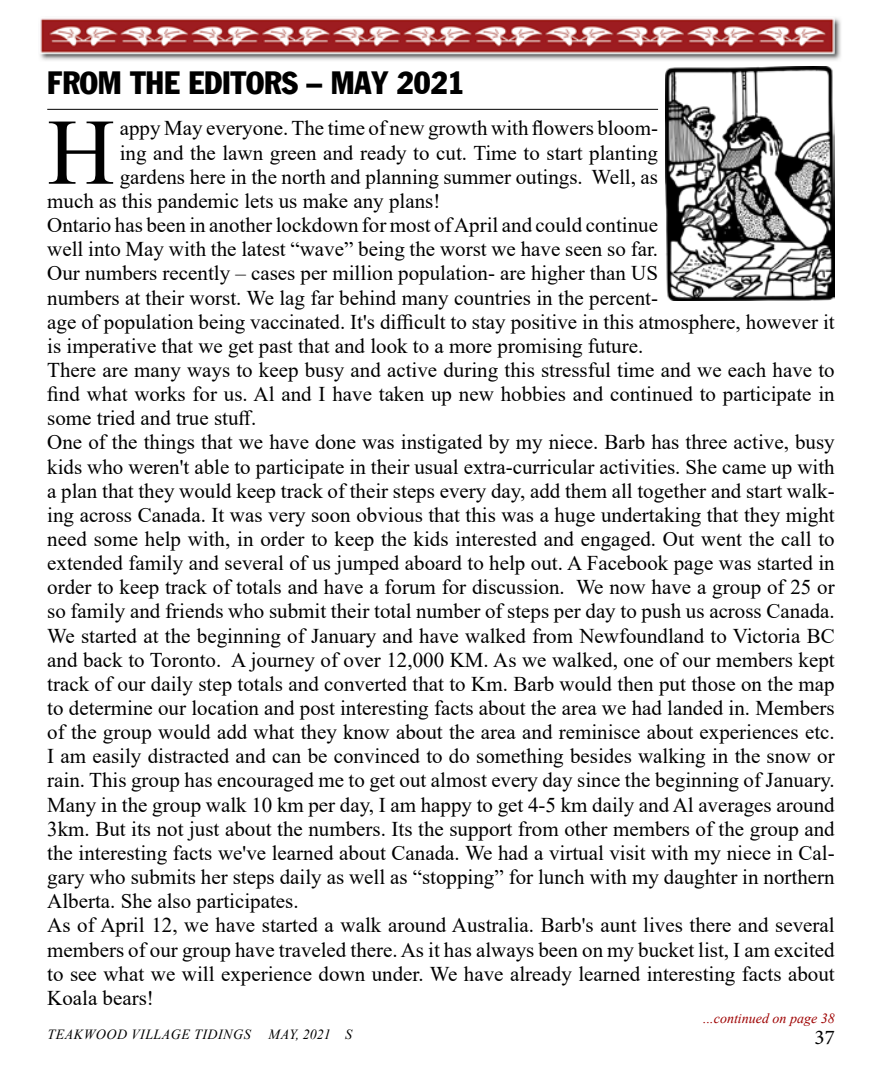
<style>
.page{position:relative;width:882px;height:1071px;background:#fff}
.page>*{position:absolute;margin:0;border:0;box-sizing:border-box;transform-origin:0 0}
.t1{font:93.98px "Times New Roman";color:#000}
.t2{font:31.5px "Franklin Gothic Condensed";color:#000}
.t3{font:21px "Times New Roman";color:#000}
.t4{font:21px "Minion Pro";color:#000}
.t5{font:italic 14px "Times New Roman";letter-spacing:.035em;color:#000}
.t6{font:italic 14px "Times New Roman";color:#9e0000}
</style>
<div class="page">
<img style="left:40px;top:18px;width:801px;height:43px">
<hr style="left:47px;top:109px;width:611px;height:1px;background:#000">
<img style="left:666px;top:67px;width:169px;height:234px">
<h2 class="t2" style="left:47px;top:64px;width:419px">FROM THE EDITORS – MAY 2021</h2>
<h1 class="t1" style="left:47px;top:86px;width:69px">H</h1>
<p class="t3" style="left:120px;top:114px;width:540px">appy May everyone. The time of new growth with flowers bloom-</p>
<p class="t3" style="left:120px;top:138px;width:540px">ing and the lawn green and ready to cut. Time to start planting</p>
<p class="t3" style="left:120px;top:162px;width:540px">gardens here in the north and planning summer outings. Well, as</p>
<p class="t3" style="left:47px;top:186px;width:395px">much as this pandemic lets us make any plans!</p>
<p class="t3" style="left:47px;top:210px;width:612px">Ontario has been in another lockdown for most of April and could continue</p>
<p class="t3" style="left:47px;top:234px;width:612px">well into May with the latest “wave” being the worst we have seen so far.</p>
<p class="t3" style="left:47px;top:259px;width:612px">Our numbers recently – cases per million population- are higher than US</p>
<p class="t3" style="left:47px;top:283px;width:612px">numbers at their worst. We lag far behind many countries in the percent-</p>
<p class="t3" style="left:47px;top:307px;width:789px">age of population being vaccinated. It's difficult to stay positive in this atmosphere, however it</p>
<p class="t3" style="left:47px;top:331px;width:598px">is imperative that we get past that and look to a more promising future.</p>
<p class="t3" style="left:47px;top:355px;width:789px">There are many ways to keep busy and active during this stressful time and we each have to</p>
<p class="t3" style="left:47px;top:379px;width:789px">find what works for us. Al and I have taken up new hobbies and continued to participate in</p>
<p class="t3" style="left:47px;top:403px;width:211px">some tried and true stuff.</p>
<p class="t3" style="left:47px;top:428px;width:789px">One of the things that we have done was instigated by my niece. Barb has three active, busy</p>
<p class="t3" style="left:47px;top:452px;width:789px">kids who weren't able to participate in their usual extra-curricular activities. She came up with</p>
<p class="t3" style="left:47px;top:476px;width:789px">a plan that they would keep track of their steps every day, add them all together and start walk-</p>
<p class="t3" style="left:47px;top:500px;width:789px">ing across Canada. It was very soon obvious that this was a huge undertaking that they might</p>
<p class="t3" style="left:47px;top:524px;width:789px">need some help with, in order to keep the kids interested and engaged. Out went the call to</p>
<p class="t3" style="left:47px;top:548px;width:789px">extended family and several of us jumped aboard to help out. A Facebook page was started in</p>
<p class="t3" style="left:47px;top:572px;width:789px">order to keep track of totals and have a forum for discussion. We now have a group of 25 or</p>
<p class="t3" style="left:47px;top:597px;width:789px">so family and friends who submit their total number of steps per day to push us across Canada.</p>
<p class="t3" style="left:47px;top:621px;width:789px">We started at the beginning of January and have walked from Newfoundland to Victoria BC</p>
<p class="t3" style="left:47px;top:645px;width:789px">and back to Toronto. A journey of over 12,000 KM. As we walked, one of our members kept</p>
<p class="t3" style="left:47px;top:669px;width:789px">track of our daily step totals and converted that to Km. Barb would then put those on the map</p>
<p class="t3" style="left:47px;top:693px;width:789px">to determine our location and post interesting facts about the area we had landed in. Members</p>
<p class="t3" style="left:47px;top:717px;width:789px">of the group would add what they know about the area and reminisce about experiences etc.</p>
<p class="t3" style="left:47px;top:742px;width:789px">I am easily distracted and can be convinced to do something besides walking in the snow or</p>
<p class="t3" style="left:47px;top:766px;width:789px">rain. This group has encouraged me to get out almost every day since the beginning of January.</p>
<p class="t3" style="left:47px;top:790px;width:789px">Many in the group walk 10 km per day, I am happy to get 4-5 km daily and Al averages around</p>
<p class="t3" style="left:47px;top:814px;width:789px">3km. But its not just about the numbers. Its the support from other members of the group and</p>
<p class="t3" style="left:47px;top:838px;width:789px">the interesting facts we've learned about Canada. We had a virtual visit with my niece in Cal-</p>
<p class="t3" style="left:47px;top:862px;width:789px">gary who submits her steps daily as well as “stopping” for lunch with my daughter in northern</p>
<p class="t3" style="left:47px;top:886px;width:253px">Alberta. She also participates.</p>
<p class="t3" style="left:47px;top:911px;width:789px">As of April 12, we have started a walk around Australia. Barb's aunt lives there and several</p>
<p class="t3" style="left:47px;top:935px;width:789px">members of our group have traveled there. As it has always been on my bucket list, I am excited</p>
<p class="t3" style="left:47px;top:959px;width:789px">to see what we will experience down under. We have already learned interesting facts about</p>
<p class="t3" style="left:47px;top:983px;width:108px">Koala bears!</p>
<p class="t6" style="left:703px;top:1009px;width:133px">...continued on page 38</p>
<p class="t5" style="left:47px;top:1024px;width:205px">TEAKWOOD VILLAGE TIDINGS</p>
<p class="t5" style="left:269px;top:1024px;width:85px">MAY, 2021 S</p>
<p class="t4" style="left:815px;top:1023px;width:22px">37</p>
</div>
